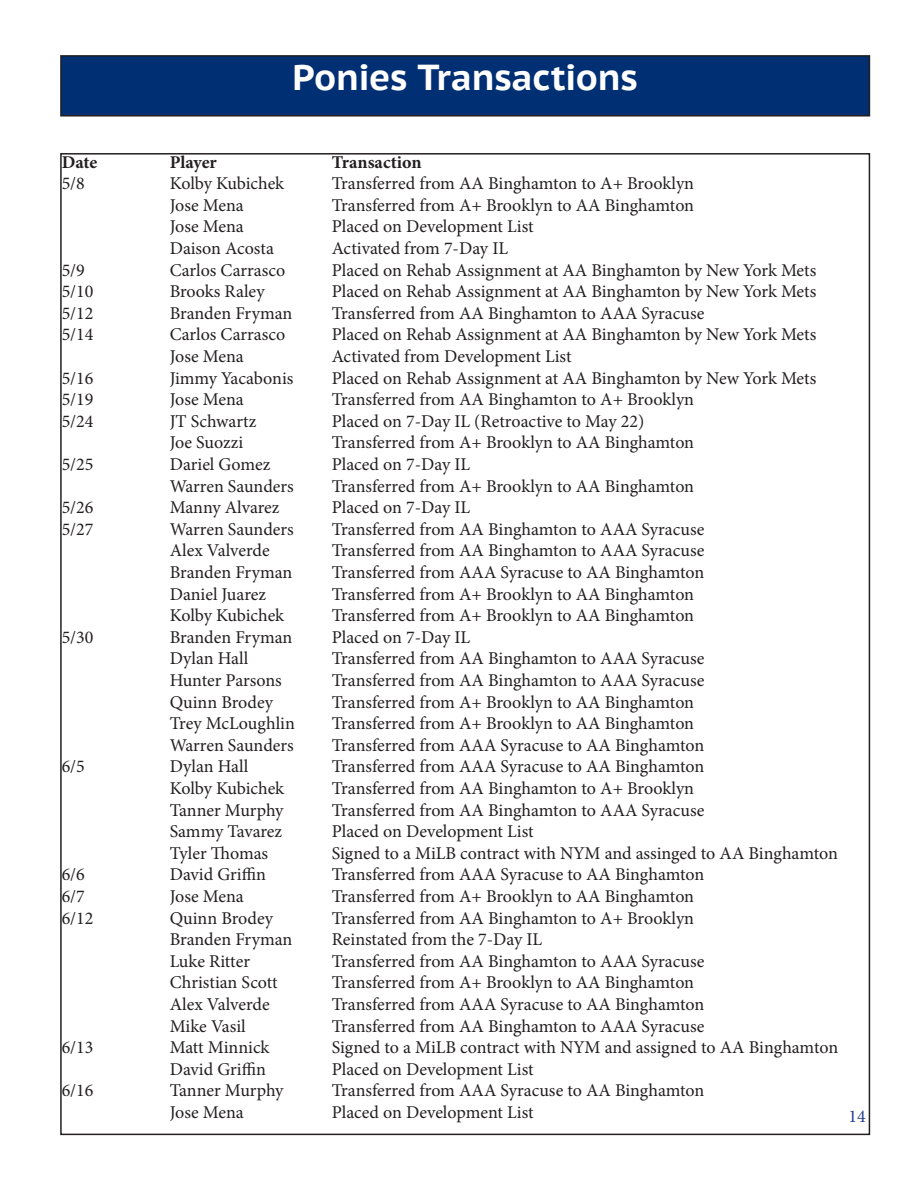
<style>
.page{position:relative;width:918px;height:1188px;background:#fff}
.page>*{position:absolute;margin:0;border:0;box-sizing:border-box;transform-origin:0 0}
.t1{font:700 36px "PT Sans Caption";letter-spacing:-.01em;color:#fff}
.t2{font:18px "Minion Pro";letter-spacing:-.005em;color:#231f20}
.t3{font:700 18px "Minion Pro";letter-spacing:-.005em;color:#231f20}
.t4{font:18px "Minion Pro";color:#253f8e}
</style>
<div class="page">
<div style="left:61px;top:56px;width:808px;height:60px;background:#002f73"></div>
<div style="left:60px;top:55px;width:810px;height:62px;border:2px solid #231f20"></div>
<p class="t1" style="left:292px;top:53px;width:347px">Ponies Transactions</p>
<p class="t3" style="left:62px;top:149px;width:37px">Date</p>
<p class="t3" style="left:170px;top:149px;width:49px">Player</p>
<p class="t3" style="left:332px;top:149px;width:91px">Transaction</p>
<p class="t2" style="left:62px;top:171px;width:25px">5/8</p>
<p class="t2" style="left:170px;top:171px;width:116px">Kolby Kubichek</p>
<p class="t2" style="left:332px;top:171px;width:364px">Transferred from AA Binghamton to A+ Brooklyn</p>
<p class="t2" style="left:170px;top:193px;width:76px">Jose Mena</p>
<p class="t2" style="left:332px;top:193px;width:364px">Transferred from A+ Brooklyn to AA Binghamton</p>
<p class="t2" style="left:170px;top:215px;width:76px">Jose Mena</p>
<p class="t2" style="left:332px;top:215px;width:204px">Placed on Development List</p>
<p class="t2" style="left:170px;top:236px;width:106px">Daison Acosta</p>
<p class="t2" style="left:332px;top:236px;width:178px">Activated from 7-Day IL</p>
<p class="t2" style="left:62px;top:258px;width:25px">5/9</p>
<p class="t2" style="left:170px;top:258px;width:117px">Carlos Carrasco</p>
<p class="t2" style="left:332px;top:258px;width:486px">Placed on Rehab Assignment at AA Binghamton by New York Mets</p>
<p class="t2" style="left:62px;top:279px;width:33px">5/10</p>
<p class="t2" style="left:170px;top:279px;width:97px">Brooks Raley</p>
<p class="t2" style="left:332px;top:279px;width:486px">Placed on Rehab Assignment at AA Binghamton by New York Mets</p>
<p class="t2" style="left:62px;top:301px;width:33px">5/12</p>
<p class="t2" style="left:170px;top:301px;width:124px">Branden Fryman</p>
<p class="t2" style="left:332px;top:301px;width:374px">Transferred from AA Binghamton to AAA Syracuse</p>
<p class="t2" style="left:62px;top:323px;width:33px">5/14</p>
<p class="t2" style="left:170px;top:323px;width:117px">Carlos Carrasco</p>
<p class="t2" style="left:332px;top:323px;width:486px">Placed on Rehab Assignment at AA Binghamton by New York Mets</p>
<p class="t2" style="left:170px;top:344px;width:76px">Jose Mena</p>
<p class="t2" style="left:332px;top:344px;width:241px">Activated from Development List</p>
<p class="t2" style="left:62px;top:366px;width:33px">5/16</p>
<p class="t2" style="left:170px;top:366px;width:125px">Jimmy Yacabonis</p>
<p class="t2" style="left:332px;top:366px;width:486px">Placed on Rehab Assignment at AA Binghamton by New York Mets</p>
<p class="t2" style="left:62px;top:387px;width:33px">5/19</p>
<p class="t2" style="left:170px;top:387px;width:76px">Jose Mena</p>
<p class="t2" style="left:332px;top:387px;width:364px">Transferred from AA Binghamton to A+ Brooklyn</p>
<p class="t2" style="left:62px;top:409px;width:33px">5/24</p>
<p class="t2" style="left:170px;top:409px;width:88px">JT Schwartz</p>
<p class="t2" style="left:332px;top:409px;width:314px">Placed on 7-Day IL (Retroactive to May 22)</p>
<p class="t2" style="left:170px;top:431px;width:75px">Joe Suozzi</p>
<p class="t2" style="left:332px;top:431px;width:364px">Transferred from A+ Brooklyn to AA Binghamton</p>
<p class="t2" style="left:62px;top:452px;width:33px">5/25</p>
<p class="t2" style="left:170px;top:452px;width:102px">Dariel Gomez</p>
<p class="t2" style="left:332px;top:452px;width:140px">Placed on 7-Day IL</p>
<p class="t2" style="left:170px;top:474px;width:126px">Warren Saunders</p>
<p class="t2" style="left:332px;top:474px;width:364px">Transferred from A+ Brooklyn to AA Binghamton</p>
<p class="t2" style="left:62px;top:495px;width:33px">5/26</p>
<p class="t2" style="left:170px;top:495px;width:111px">Manny Alvarez</p>
<p class="t2" style="left:332px;top:495px;width:140px">Placed on 7-Day IL</p>
<p class="t2" style="left:62px;top:517px;width:33px">5/27</p>
<p class="t2" style="left:170px;top:517px;width:126px">Warren Saunders</p>
<p class="t2" style="left:332px;top:517px;width:374px">Transferred from AA Binghamton to AAA Syracuse</p>
<p class="t2" style="left:170px;top:539px;width:102px">Alex Valverde</p>
<p class="t2" style="left:332px;top:539px;width:374px">Transferred from AA Binghamton to AAA Syracuse</p>
<p class="t2" style="left:170px;top:560px;width:124px">Branden Fryman</p>
<p class="t2" style="left:332px;top:560px;width:374px">Transferred from AAA Syracuse to AA Binghamton</p>
<p class="t2" style="left:170px;top:582px;width:98px">Daniel Juarez</p>
<p class="t2" style="left:332px;top:582px;width:364px">Transferred from A+ Brooklyn to AA Binghamton</p>
<p class="t2" style="left:170px;top:603px;width:116px">Kolby Kubichek</p>
<p class="t2" style="left:332px;top:603px;width:364px">Transferred from A+ Brooklyn to AA Binghamton</p>
<p class="t2" style="left:62px;top:625px;width:33px">5/30</p>
<p class="t2" style="left:170px;top:625px;width:124px">Branden Fryman</p>
<p class="t2" style="left:332px;top:625px;width:140px">Placed on 7-Day IL</p>
<p class="t2" style="left:170px;top:647px;width:80px">Dylan Hall</p>
<p class="t2" style="left:332px;top:647px;width:374px">Transferred from AA Binghamton to AAA Syracuse</p>
<p class="t2" style="left:170px;top:668px;width:114px">Hunter Parsons</p>
<p class="t2" style="left:332px;top:668px;width:374px">Transferred from AA Binghamton to AAA Syracuse</p>
<p class="t2" style="left:170px;top:690px;width:105px">Quinn Brodey</p>
<p class="t2" style="left:332px;top:690px;width:364px">Transferred from A+ Brooklyn to AA Binghamton</p>
<p class="t2" style="left:170px;top:711px;width:127px">Trey McLoughlin</p>
<p class="t2" style="left:332px;top:711px;width:364px">Transferred from A+ Brooklyn to AA Binghamton</p>
<p class="t2" style="left:170px;top:733px;width:126px">Warren Saunders</p>
<p class="t2" style="left:332px;top:733px;width:374px">Transferred from AAA Syracuse to AA Binghamton</p>
<p class="t2" style="left:62px;top:755px;width:25px">6/5</p>
<p class="t2" style="left:170px;top:755px;width:80px">Dylan Hall</p>
<p class="t2" style="left:332px;top:755px;width:374px">Transferred from AAA Syracuse to AA Binghamton</p>
<p class="t2" style="left:170px;top:776px;width:116px">Kolby Kubichek</p>
<p class="t2" style="left:332px;top:776px;width:364px">Transferred from AA Binghamton to A+ Brooklyn</p>
<p class="t2" style="left:170px;top:798px;width:115px">Tanner Murphy</p>
<p class="t2" style="left:332px;top:798px;width:374px">Transferred from AA Binghamton to AAA Syracuse</p>
<p class="t2" style="left:170px;top:819px;width:114px">Sammy Tavarez</p>
<p class="t2" style="left:332px;top:819px;width:204px">Placed on Development List</p>
<p class="t2" style="left:170px;top:841px;width:100px">Tyler Thomas</p>
<p class="t2" style="left:332px;top:841px;width:508px">Signed to a MiLB contract with NYM and assinged to AA Binghamton</p>
<p class="t2" style="left:62px;top:863px;width:25px">6/6</p>
<p class="t2" style="left:170px;top:863px;width:98px">David Griffin</p>
<p class="t2" style="left:332px;top:863px;width:374px">Transferred from AAA Syracuse to AA Binghamton</p>
<p class="t2" style="left:62px;top:884px;width:25px">6/7</p>
<p class="t2" style="left:170px;top:884px;width:76px">Jose Mena</p>
<p class="t2" style="left:332px;top:884px;width:364px">Transferred from A+ Brooklyn to AA Binghamton</p>
<p class="t2" style="left:62px;top:906px;width:33px">6/12</p>
<p class="t2" style="left:170px;top:906px;width:105px">Quinn Brodey</p>
<p class="t2" style="left:332px;top:906px;width:364px">Transferred from AA Binghamton to A+ Brooklyn</p>
<p class="t2" style="left:170px;top:927px;width:124px">Branden Fryman</p>
<p class="t2" style="left:332px;top:927px;width:212px">Reinstated from the 7-Day IL</p>
<p class="t2" style="left:170px;top:949px;width:82px">Luke Ritter</p>
<p class="t2" style="left:332px;top:949px;width:374px">Transferred from AA Binghamton to AAA Syracuse</p>
<p class="t2" style="left:170px;top:971px;width:110px">Christian Scott</p>
<p class="t2" style="left:332px;top:971px;width:364px">Transferred from A+ Brooklyn to AA Binghamton</p>
<p class="t2" style="left:170px;top:992px;width:102px">Alex Valverde</p>
<p class="t2" style="left:332px;top:992px;width:374px">Transferred from AAA Syracuse to AA Binghamton</p>
<p class="t2" style="left:170px;top:1014px;width:78px">Mike Vasil</p>
<p class="t2" style="left:332px;top:1014px;width:374px">Transferred from AA Binghamton to AAA Syracuse</p>
<p class="t2" style="left:62px;top:1035px;width:33px">6/13</p>
<p class="t2" style="left:170px;top:1035px;width:101px">Matt Minnick</p>
<p class="t2" style="left:332px;top:1035px;width:508px">Signed to a MiLB contract with NYM and assigned to AA Binghamton</p>
<p class="t2" style="left:170px;top:1057px;width:98px">David Griffin</p>
<p class="t2" style="left:332px;top:1057px;width:204px">Placed on Development List</p>
<p class="t2" style="left:62px;top:1079px;width:33px">6/16</p>
<p class="t2" style="left:170px;top:1079px;width:115px">Tanner Murphy</p>
<p class="t2" style="left:332px;top:1079px;width:374px">Transferred from AAA Syracuse to AA Binghamton</p>
<p class="t2" style="left:170px;top:1100px;width:76px">Jose Mena</p>
<p class="t2" style="left:332px;top:1100px;width:204px">Placed on Development List</p>
<p class="t4" style="left:849px;top:1104px;width:19px">14</p>
</div>
